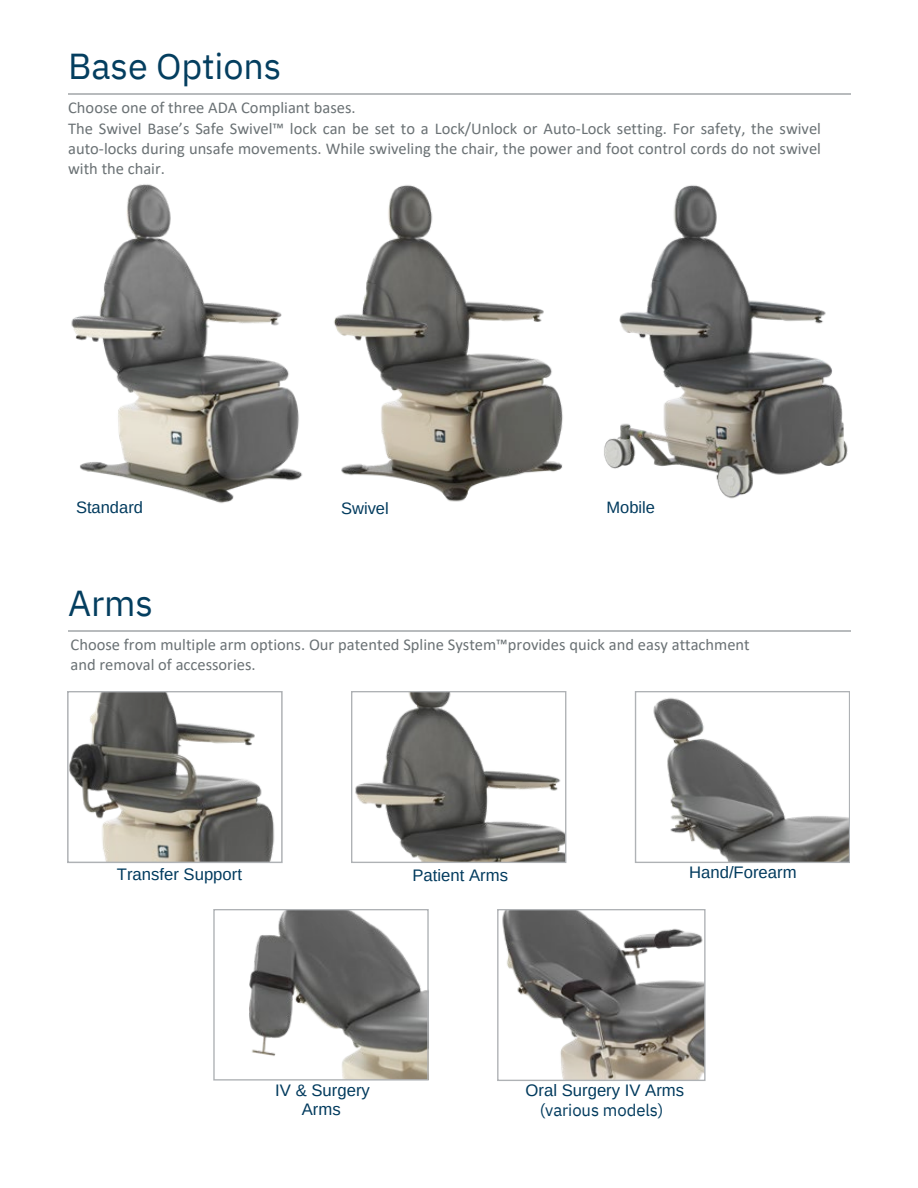
<style>
.page{position:relative;width:918px;height:1188px;background:#fff}
.page>*{position:absolute;margin:0;border:0;box-sizing:border-box;transform-origin:0 0}
.t1{font:36px "IBM Plex Sans";letter-spacing:-.005em;color:#043e5f}
.t2{font:16.65px/19.2px "Arimo";color:#003a5d;text-align:center}
.t3{font:16.65px "IBM Plex Sans";letter-spacing:-.005em;color:#003a5d}
.t4{font:16.5px/20.2px "Calibri";color:#6a7174}
.t5{font:16.5px "Arimo";color:#003a5d}
</style>
<div class="page">
<hr style="left:68px;top:93px;width:783px;height:2px;background:#b8bbbd">
<img style="left:334px;top:185px;width:229px;height:317px">
<img style="left:71px;top:184px;width:232px;height:319px">
<img style="left:604px;top:185px;width:244px;height:314px">
<hr style="left:68px;top:630px;width:783px;height:1px;background:#b8bbbd">
<svg style="left:67px;top:691px;width:215px;height:172px"></svg>
<svg style="left:213px;top:909px;width:215px;height:172px"></svg>
<svg style="left:351px;top:691px;width:215px;height:172px"></svg>
<svg style="left:497px;top:909px;width:209px;height:172px"></svg>
<svg style="left:635px;top:691px;width:215px;height:172px"></svg>
<h1 class="t1" style="left:68px;top:42px;width:215px">Base Options</h1>
<p class="t4" style="left:68px;top:99px;width:289px">Choose one of three ADA Compliant bases.</p>
<p class="t4" style="left:68px;top:119px;width:754px;text-align:justify">The Swivel Base’s Safe Swivel™ lock can be set to a Lock/Unlock or Auto-Lock setting. For safety, the swivel auto-locks during unsafe movements. While swiveling the chair, the power and foot control cords do not swivel with the chair.</p>
<p class="t5" style="left:76px;top:498px;width:68px">Standard</p>
<p class="t5" style="left:341px;top:499px;width:49px">Swivel</p>
<p class="t5" style="left:607px;top:498px;width:50px">Mobile</p>
<p class="t1" style="left:68px;top:579px;width:86px">Arms</p>
<p class="t4" style="left:71px;top:636px;width:681px">Choose from multiple arm options. Our patented Spline System™provides quick and easy attachment and removal of accessories.</p>
<p class="t2" style="left:117px;top:865px;width:127px">Transfer Support</p>
<p class="t2" style="left:413px;top:865px;width:97px">Patient Arms</p>
<p class="t2" style="left:689px;top:863px;width:109px">Hand/Forearm</p>
<p class="t2" style="left:275px;top:1080px;width:96px">IV &amp; Surgery<br>Arms</p>
<p class="t2" style="left:526px;top:1080px;width:160px">Oral Surgery IV Arms</p>
<p class="t3" style="left:540px;top:1099px;width:125px">(various models)</p>
</div>
